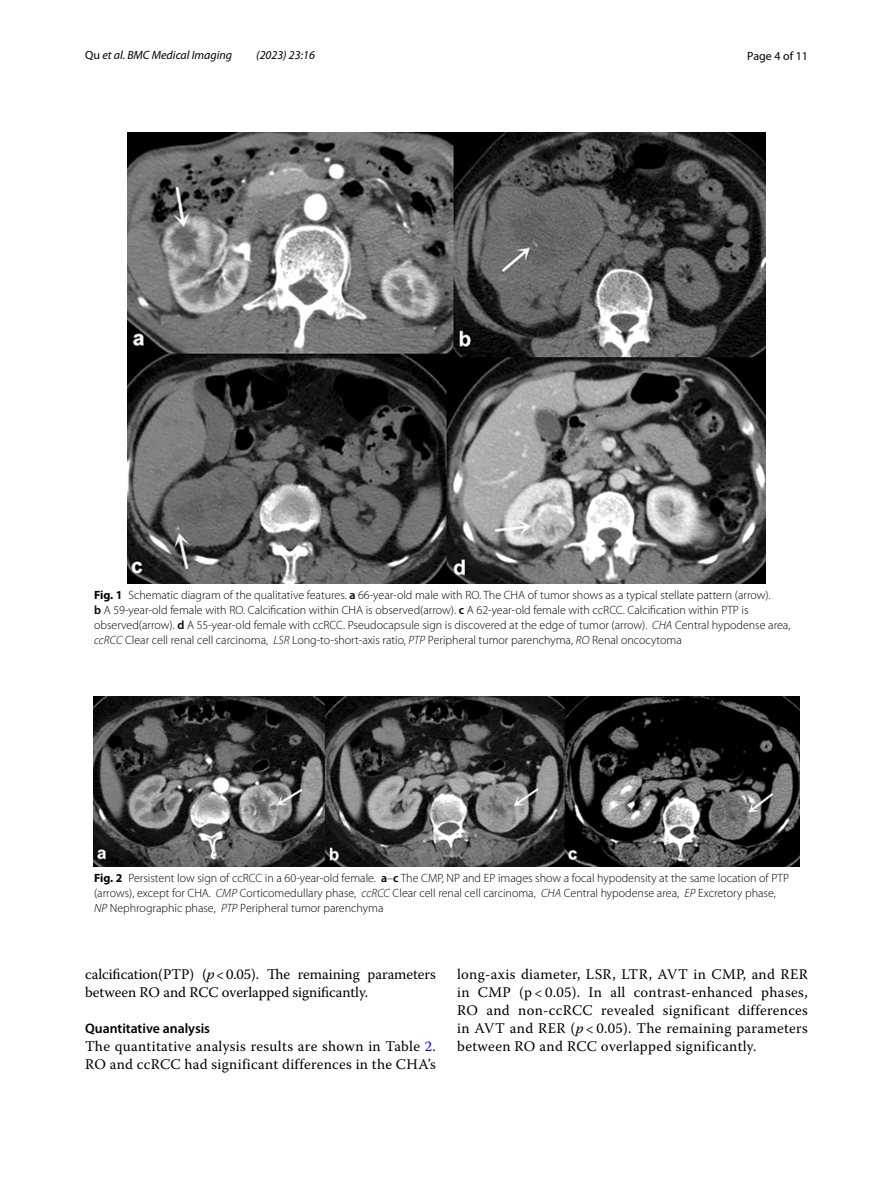
<style>
.page{position:relative;width:893px;height:1187px;background:#fff}
.page>*{position:absolute;margin:0;border:0;box-sizing:border-box;transform-origin:0 0}
.t1{font:14.7px/18px "Warnock Pro";letter-spacing:.02em;color:#000}
.t2{font:14.7px/18px "Warnock Pro";letter-spacing:-.005em;color:#000}
.t3{font:600 13.8px "Myriad Pro";color:#000}
.t4{font:300 12px/15px "Myriad Pro";color:#000}
.t5{font:italic 12px "Myriad Pro";color:#000}
.t6{font:12px "Myriad Pro";color:#000}
.s1{font-style:normal}
.s2{font-weight:700}
.s3{font-weight:600}
.s4{font-style:italic}
.s5{color:#00f}
</style>
<div class="page">
<img style="left:127px;top:133px;width:638px;height:451px">
<img style="left:93px;top:696px;width:706px;height:170px">
<p class="t5" style="left:85px;top:48px;width:149px"><span class="s1">Qu</span> et al. BMC Medical Imaging</p>
<p class="t5" style="left:256px;top:48px;width:60px">(2023) 23:16</p>
<p class="t6" style="left:747px;top:48px;width:62px">Page 4 of 11</p>
<p class="t4" style="left:94px;top:587px;width:698px"><span class="s2">Fig. 1</span> Schematic diagram of the qualitative features. <span class="s3">a</span> 66-year-old male with RO. The CHA of tumor shows as a typical stellate pattern (arrow).<br><span class="s3">b</span> A 59-year-old female with RO. Calcification within CHA is observed(arrow). <span class="s3">c</span> A 62-year-old female with ccRCC. Calcification within PTP is observed(arrow). <span class="s3">d</span> A 55-year-old female with ccRCC. Pseudocapsule sign is discovered at the edge of tumor (arrow). <span class="s4">CHA</span> Central hypodense area, <span class="s4">ccRCC</span> Clear cell renal cell carcinoma, <span class="s4">LSR</span> Long-to-short-axis ratio, <span class="s4">PTP</span> Peripheral tumor parenchyma, <span class="s4">RO</span> Renal oncocytoma</p>
<p class="t4" style="left:94px;top:870px;width:696px"><span class="s2">Fig. 2</span> Persistent low sign of ccRCC in a 60-year-old female. <span class="s3">a</span>–<span class="s3">c</span> The CMP, NP and EP images show a focal hypodensity at the same location of PTP (arrows), except for CHA. <span class="s4">CMP</span> Corticomedullary phase, <span class="s4">ccRCC</span> Clear cell renal cell carcinoma, <span class="s4">CHA</span> Central hypodense area, <span class="s4">EP</span> Excretory phase,<br><span class="s4">NP</span> Nephrographic phase, <span class="s4">PTP</span> Peripheral tumor parenchyma</p>
<p class="t2" style="left:85px;top:964px;width:352px">calcification(PTP) (<span class="s4">p</span>&lt;0.05). The remaining parameters between RO and RCC overlapped significantly.</p>
<p class="t3" style="left:85px;top:1019px;width:127px">Quantitative analysis</p>
<p class="t1" style="left:85px;top:1036px;width:352px">The quantitative analysis results are shown in Table <span class="s5">2</span>.<br>RO and ccRCC had significant differences in the CHA’s</p>
<p class="t1" style="left:457px;top:964px;width:352px;text-align:justify">long-axis diameter, LSR, LTR, AVT in CMP, and RER in CMP (p &lt; 0.05). In all contrast-enhanced phases, RO and non-ccRCC revealed significant differences in AVT and RER (<span class="s4">p</span> &lt; 0.05). The remaining parameters between RO and RCC overlapped significantly.</p>
</div>
